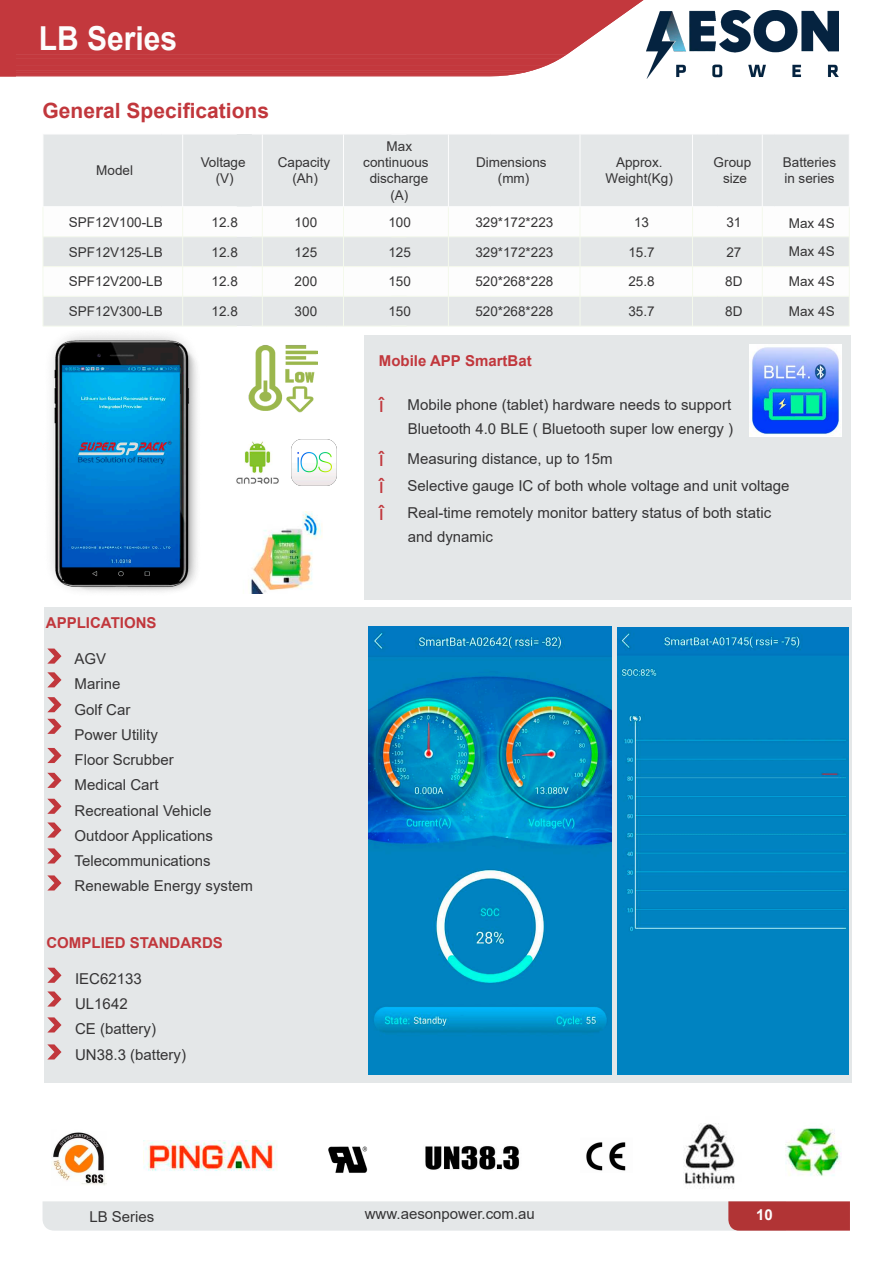
<style>
.page{position:relative;width:893px;height:1262px;background:#fff}
.page>*{position:absolute;margin:0;border:0;box-sizing:border-box;transform-origin:0 0}
.t1{font:700 33px "Arial";color:#fdfdfd;scale:.91 1}
.t2{font:700 21px "Arial";color:#c1373c}
.t3{font:15px/25.2px "Arial";color:#353435}
.t4{font:700 15px "Arial";color:#c1373c}
.t5{font:700 15px "Arial";color:#fdfdfd}
.t6{font:13.5px/16.2px "Arial";color:#353435;text-align:center}
.s1{font-size:21px;color:#c1373c}
</style>
<div class="page">
<svg style="left:43px;top:1201px;width:806px;height:29px;background:#dccdcd"></svg>
<div style="left:364px;top:335px;width:486px;height:264px;background:#e4e7e8"></div>
<div style="left:44px;top:607px;width:807px;height:476px;background:#e4e7e8"></div>
<svg style="left:0;top:0;width:644px;height:77px;background:#c84a4f"></svg>
<div style="left:44px;top:134px;width:804px;height:73px;background:#e4e7e8"></div>
<div style="left:44px;top:296px;width:805px;height:30px;background:#e4e7e8"></div>
<svg style="left:43px;top:207px;width:807px;height:89px"></svg>
<hr style="left:43px;top:296px;width:119px;height:1px;background:#f4f9ec">
<hr style="left:43px;top:296px;width:1px;height:30px;background:#f4f9ec">
<hr style="left:162px;top:296px;width:75px;height:1px;background:#f4f9ec">
<hr style="left:182px;top:296px;width:1px;height:30px;background:#f4f9ec">
<hr style="left:252px;top:296px;width:75px;height:1px;background:#f4f9ec">
<hr style="left:262px;top:296px;width:1px;height:30px;background:#f4f9ec">
<hr style="left:327px;top:296px;width:79px;height:1px;background:#f4f9ec">
<hr style="left:343px;top:296px;width:1px;height:30px;background:#f4f9ec">
<hr style="left:391px;top:296px;width:99px;height:1px;background:#f4f9ec">
<hr style="left:448px;top:296px;width:1px;height:30px;background:#f4f9ec">
<hr style="left:490px;top:296px;width:90px;height:1px;background:#f4f9ec">
<hr style="left:580px;top:296px;width:78px;height:1px;background:#f4f9ec">
<hr style="left:579px;top:296px;width:1px;height:30px;background:#f4f9ec">
<hr style="left:658px;top:296px;width:59px;height:1px;background:#f4f9ec">
<hr style="left:692px;top:296px;width:1px;height:30px;background:#f4f9ec">
<hr style="left:717px;top:296px;width:57px;height:1px;background:#f4f9ec">
<hr style="left:774px;top:296px;width:75px;height:1px;background:#f4f9ec">
<hr style="left:762px;top:296px;width:1px;height:30px;background:#f4f9ec">
<hr style="left:849px;top:296px;width:1px;height:30px;background:#f4f9ec">
<hr style="left:43px;top:326px;width:119px;height:1px;background:#f4f9ec">
<hr style="left:162px;top:326px;width:75px;height:1px;background:#f4f9ec">
<hr style="left:252px;top:326px;width:75px;height:1px;background:#f4f9ec">
<hr style="left:327px;top:326px;width:79px;height:1px;background:#f4f9ec">
<hr style="left:391px;top:326px;width:99px;height:1px;background:#f4f9ec">
<hr style="left:490px;top:326px;width:90px;height:1px;background:#f4f9ec">
<hr style="left:580px;top:326px;width:78px;height:1px;background:#f4f9ec">
<hr style="left:658px;top:326px;width:59px;height:1px;background:#f4f9ec">
<hr style="left:717px;top:326px;width:57px;height:1px;background:#f4f9ec">
<hr style="left:774px;top:326px;width:75px;height:1px;background:#f4f9ec">
<hr style="left:43px;top:134px;width:119px;height:1px;background:#fdfdfd">
<hr style="left:162px;top:134px;width:75px;height:1px;background:#fdfdfd">
<hr style="left:182px;top:134px;width:1px;height:72px;background:#fdfdfd">
<hr style="left:252px;top:134px;width:75px;height:1px;background:#fdfdfd">
<hr style="left:262px;top:134px;width:1px;height:72px;background:#fdfdfd">
<hr style="left:327px;top:134px;width:79px;height:1px;background:#fdfdfd">
<hr style="left:343px;top:134px;width:1px;height:72px;background:#fdfdfd">
<hr style="left:391px;top:134px;width:99px;height:1px;background:#fdfdfd">
<hr style="left:448px;top:134px;width:1px;height:72px;background:#fdfdfd">
<hr style="left:490px;top:134px;width:90px;height:1px;background:#fdfdfd">
<hr style="left:580px;top:134px;width:78px;height:1px;background:#fdfdfd">
<hr style="left:579px;top:134px;width:1px;height:72px;background:#fdfdfd">
<hr style="left:658px;top:134px;width:59px;height:1px;background:#fdfdfd">
<hr style="left:692px;top:134px;width:1px;height:72px;background:#fdfdfd">
<hr style="left:717px;top:134px;width:57px;height:1px;background:#fdfdfd">
<hr style="left:774px;top:134px;width:75px;height:1px;background:#fdfdfd">
<hr style="left:761px;top:134px;width:1px;height:72px;background:#fdfdfd">
<hr style="left:43px;top:206px;width:119px;height:1px;background:#fdfdfd">
<hr style="left:162px;top:206px;width:75px;height:1px;background:#fdfdfd">
<hr style="left:252px;top:206px;width:75px;height:1px;background:#fdfdfd">
<hr style="left:327px;top:206px;width:79px;height:1px;background:#fdfdfd">
<hr style="left:391px;top:206px;width:99px;height:1px;background:#fdfdfd">
<hr style="left:490px;top:206px;width:90px;height:1px;background:#fdfdfd">
<hr style="left:580px;top:206px;width:78px;height:1px;background:#fdfdfd">
<hr style="left:658px;top:206px;width:59px;height:1px;background:#fdfdfd">
<hr style="left:717px;top:206px;width:57px;height:1px;background:#fdfdfd">
<hr style="left:774px;top:206px;width:75px;height:1px;background:#fdfdfd">
<img style="left:143px;top:1140px;width:134px;height:31px">
<img style="left:328px;top:1146px;width:40px;height:27px">
<img style="left:425px;top:1146px;width:95px;height:24px">
<img style="left:53px;top:1132px;width:53px;height:53px">
<img style="left:586px;top:1142px;width:40px;height:29px">
<img style="left:786px;top:1128px;width:55px;height:48px">
<img style="left:684px;top:1123px;width:51px;height:64px">
<img style="left:51px;top:334px;width:146px;height:258px">
<img style="left:236px;top:441px;width:43px;height:43px">
<img style="left:250px;top:511px;width:72px;height:82px">
<img style="left:368px;top:626px;width:243px;height:448px">
<img style="left:617px;top:627px;width:231px;height:447px">
<img style="left:248px;top:345px;width:70px;height:68px">
<svg style="left:47px;top:648px;width:14px;height:15px"></svg>
<svg style="left:47px;top:672px;width:14px;height:15px"></svg>
<svg style="left:47px;top:697px;width:14px;height:15px"></svg>
<svg style="left:47px;top:718px;width:14px;height:16px"></svg>
<svg style="left:47px;top:748px;width:14px;height:15px"></svg>
<svg style="left:47px;top:772px;width:14px;height:16px"></svg>
<svg style="left:47px;top:798px;width:14px;height:16px"></svg>
<svg style="left:47px;top:822px;width:14px;height:15px"></svg>
<svg style="left:47px;top:848px;width:14px;height:15px"></svg>
<svg style="left:47px;top:875px;width:14px;height:15px"></svg>
<svg style="left:47px;top:967px;width:14px;height:15px"></svg>
<svg style="left:47px;top:991px;width:14px;height:15px"></svg>
<svg style="left:47px;top:1017px;width:14px;height:15px"></svg>
<svg style="left:47px;top:1044px;width:14px;height:15px"></svg>
<img style="left:646px;top:10px;width:192px;height:68px">
<img style="left:292px;top:440px;width:45px;height:45px">
<img style="left:749px;top:345px;width:92px;height:92px">
<h1 class="t1" style="left:39px;top:26px;width:154px">LB Series</h1>
<h2 class="t2" style="left:43px;top:102px;width:228px">General Specifications</h2>
<p class="t6" style="left:96px;top:164px;width:38px">Model</p>
<p class="t6" style="left:201px;top:155px;width:46px">Voltage (V)</p>
<p class="t6" style="left:278px;top:155px;width:54px">Capacity (Ah)</p>
<p class="t6" style="left:363px;top:139px;width:67px">Max continuous discharge (A)</p>
<p class="t6" style="left:476px;top:155px;width:72px">Dimensions (mm)</p>
<p class="t6" style="left:605px;top:155px;width:69px">Approx.<br>Weight(Kg)</p>
<p class="t6" style="left:713px;top:155px;width:39px">Group size</p>
<p class="t6" style="left:782px;top:155px;width:55px;text-align:left">Batteries in series</p>
<p class="t6" style="left:69px;top:215px;width:95px">SPF12V100-LB</p>
<p class="t6" style="left:211px;top:215px;width:28px">12.8</p>
<p class="t6" style="left:294px;top:215px;width:24px">100</p>
<p class="t6" style="left:388px;top:215px;width:24px">100</p>
<p class="t6" style="left:475px;top:215px;width:80px">329*172*223</p>
<p class="t6" style="left:634px;top:215px;width:17px">13</p>
<p class="t6" style="left:726px;top:215px;width:17px">31</p>
<p class="t6" style="left:69px;top:245px;width:95px">SPF12V125-LB</p>
<p class="t6" style="left:211px;top:245px;width:28px">12.8</p>
<p class="t6" style="left:294px;top:245px;width:24px">125</p>
<p class="t6" style="left:388px;top:245px;width:24px">125</p>
<p class="t6" style="left:475px;top:245px;width:80px">329*172*223</p>
<p class="t6" style="left:628px;top:245px;width:28px">15.7</p>
<p class="t6" style="left:726px;top:245px;width:17px">27</p>
<p class="t6" style="left:69px;top:275px;width:95px">SPF12V200-LB</p>
<p class="t6" style="left:211px;top:275px;width:28px">12.8</p>
<p class="t6" style="left:294px;top:275px;width:24px">200</p>
<p class="t6" style="left:388px;top:275px;width:24px">150</p>
<p class="t6" style="left:475px;top:275px;width:80px">520*268*228</p>
<p class="t6" style="left:628px;top:275px;width:28px">25.8</p>
<p class="t6" style="left:725px;top:275px;width:19px">8D</p>
<p class="t6" style="left:69px;top:304px;width:95px">SPF12V300-LB</p>
<p class="t6" style="left:211px;top:304px;width:28px">12.8</p>
<p class="t6" style="left:294px;top:304px;width:24px">300</p>
<p class="t6" style="left:388px;top:304px;width:24px">150</p>
<p class="t6" style="left:475px;top:304px;width:80px">520*268*228</p>
<p class="t6" style="left:628px;top:304px;width:28px">35.7</p>
<p class="t6" style="left:725px;top:304px;width:19px">8D</p>
<p class="t6" style="left:788px;top:216px;width:47px">Max 4S</p>
<p class="t6" style="left:788px;top:244px;width:47px">Max 4S</p>
<p class="t6" style="left:788px;top:274px;width:47px">Max 4S</p>
<p class="t6" style="left:788px;top:304px;width:47px">Max 4S</p>
<p class="t4" style="left:46px;top:617px;width:112px">APPLICATIONS</p>
<p class="t3" style="left:75px;top:648px;width:180px">AGV<br>Marine<br>Golf Car<br>Power Utility<br>Floor Scrubber<br>Medical Cart<br>Recreational Vehicle<br>Outdoor Applications<br>Telecommunications<br>Renewable Energy system</p>
<p class="t4" style="left:46px;top:937px;width:178px">COMPLIED STANDARDS</p>
<p class="t3" style="left:75px;top:967px;width:112px">IEC62133<br>UL1642<br>CE (battery)<br>UN38.3 (battery)</p>
<p class="t3" style="left:89px;top:1205px;width:67px">LB Series</p>
<p class="t4" style="left:379px;top:355px;width:154px">Mobile APP SmartBat</p>
<p class="t3" style="left:378px;top:394px;width:356px;line-height:24px;text-align:right"><span class="s1">î</span> Mobile phone (tablet) hardware needs to support<br>Bluetooth 4.0 BLE ( Bluetooth super low energy )</p>
<p class="t3" style="left:378px;top:447px;width:412px;line-height:27px"><span class="s1">î</span> Measuring distance, up to 15m<br><span class="s1">î</span> Selective gauge IC of both whole voltage and unit voltage <span class="s1">î</span> Real-time remotely monitor battery status of both static</p>
<p class="t3" style="left:408px;top:525px;width:87px">and dynamic</p>
<p class="t3" style="left:365px;top:1202px;width:172px">www.aesonpower.com.au</p>
<p class="t5" style="left:756px;top:1208px;width:18px">10</p>
</div>
